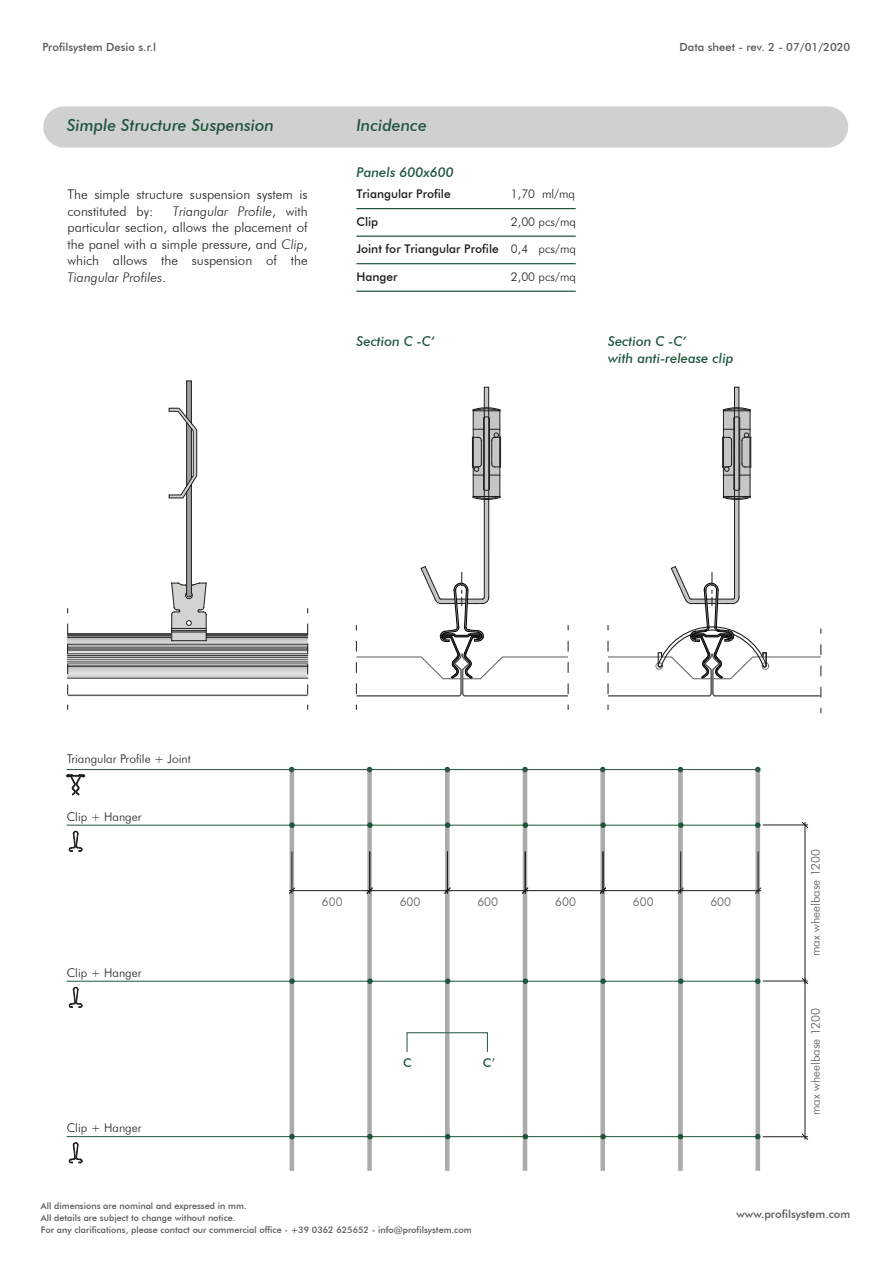
<style>
.page{position:relative;width:893px;height:1263px;background:#fff}
.page>*{position:absolute;margin:0;border:0;box-sizing:border-box;transform-origin:0 0}
.t1{font:italic 500 16.5px "Futura BT";color:#1d553b}
.t2{font:italic 500 13.5px/16.2px "Futura BT";color:#1d553b}
.t3{font:300 13.35px/16.5px "Futura BT";color:#1d1d1b}
.t4{font:300 12px "Futura BT";color:#1d1d1b}
.t5{font:500 12px "Futura BT";color:#1d1d1b}
.t6{font:300 12px "Futura BT";color:#575756}
.t7{font:500 12px "Futura BT";color:#1d553b}
.t8{font:500 11.25px "Futura BT";color:#575756}
.t9{font:500 9px/12px "Futura BT";color:#575756}
.s1{font-style:italic}
.s2{font-weight:300}
</style>
<div class="page">
<svg style="left:68px;top:634px;width:239px;height:45px;background:#a0a0a0"></svg>
<div style="left:43px;top:106px;width:805px;height:42px;background:#d0d0d0;border-radius:21px"></div>
<svg style="left:169px;top:381px;width:38px;height:260px"></svg>
<hr style="left:356px;top:208px;width:220px;height:1px;background:#1d553b">
<hr style="left:356px;top:236px;width:220px;height:1px;background:#1d553b">
<hr style="left:356px;top:263px;width:220px;height:1px;background:#1d553b">
<hr style="left:356px;top:291px;width:220px;height:1px;background:#1d553b">
<div style="left:407px;top:1032px;width:81px;height:20px;border:1px solid #1d553b"></div>
<hr style="left:67px;top:769px;width:691px;height:1px;background:#1d553b">
<svg style="left:289px;top:767px;width:5px;height:5px"></svg>
<svg style="left:522px;top:767px;width:6px;height:5px"></svg>
<svg style="left:67px;top:774px;width:18px;height:21px"></svg>
<svg style="left:307px;top:623px;width:1px;height:87px"></svg>
<svg style="left:67px;top:623px;width:1px;height:87px"></svg>
<svg style="left:355px;top:387px;width:214px;height:310px"></svg>
<hr style="left:68px;top:695px;width:240px;height:1px;background:#5d5c5c">
<svg style="left:607px;top:387px;width:215px;height:326px"></svg>
<hr style="left:290px;top:769px;width:4px;height:402px;background:#ababaa">
<svg style="left:367px;top:769px;width:5px;height:402px;background:#b0b0af"></svg>
<svg style="left:445px;top:769px;width:5px;height:402px;background:#b0b1b0"></svg>
<hr style="left:523px;top:769px;width:4px;height:402px;background:#ababaa">
<svg style="left:600px;top:769px;width:5px;height:402px;background:#afb0af"></svg>
<svg style="left:678px;top:769px;width:5px;height:402px;background:#b0b0b0"></svg>
<svg style="left:755px;top:769px;width:5px;height:402px;background:#b2b2b1"></svg>
<hr style="left:67px;top:825px;width:691px;height:1px;background:#1d553b">
<svg style="left:69px;top:831px;width:13px;height:21px"></svg>
<svg style="left:289px;top:822px;width:6px;height:6px"></svg>
<svg style="left:367px;top:822px;width:6px;height:6px"></svg>
<svg style="left:445px;top:822px;width:5px;height:6px"></svg>
<svg style="left:523px;top:822px;width:5px;height:6px"></svg>
<svg style="left:600px;top:822px;width:6px;height:6px"></svg>
<svg style="left:678px;top:822px;width:6px;height:6px"></svg>
<svg style="left:755px;top:822px;width:5px;height:6px"></svg>
<hr style="left:67px;top:981px;width:691px;height:1px;background:#1d553b">
<svg style="left:69px;top:987px;width:13px;height:21px"></svg>
<svg style="left:289px;top:978px;width:6px;height:6px"></svg>
<svg style="left:367px;top:978px;width:6px;height:6px"></svg>
<svg style="left:445px;top:978px;width:5px;height:6px"></svg>
<svg style="left:523px;top:978px;width:5px;height:6px"></svg>
<svg style="left:600px;top:978px;width:6px;height:6px"></svg>
<svg style="left:678px;top:978px;width:6px;height:6px"></svg>
<svg style="left:755px;top:978px;width:5px;height:6px"></svg>
<hr style="left:67px;top:1136px;width:691px;height:1px;background:#1d553b">
<svg style="left:69px;top:1142px;width:13px;height:21px"></svg>
<svg style="left:289px;top:1134px;width:6px;height:5px"></svg>
<svg style="left:367px;top:1134px;width:6px;height:5px"></svg>
<svg style="left:445px;top:1134px;width:5px;height:5px"></svg>
<svg style="left:523px;top:1134px;width:5px;height:5px"></svg>
<svg style="left:600px;top:1134px;width:6px;height:5px"></svg>
<svg style="left:755px;top:1134px;width:5px;height:5px"></svg>
<svg style="left:678px;top:1134px;width:5px;height:5px"></svg>
<svg style="left:289px;top:887px;width:6px;height:7px"></svg>
<hr style="left:289px;top:890px;width:83px;height:1px;background:#1d1d1b">
<hr style="left:292px;top:852px;width:1px;height:41px;background:#1d1d1b">
<svg style="left:366px;top:887px;width:7px;height:7px"></svg>
<hr style="left:367px;top:890px;width:83px;height:1px;background:#1d1d1b">
<hr style="left:369px;top:852px;width:1px;height:41px;background:#1d1d1b">
<svg style="left:444px;top:887px;width:7px;height:7px"></svg>
<hr style="left:445px;top:890px;width:83px;height:1px;background:#1d1d1b">
<hr style="left:447px;top:852px;width:1px;height:41px;background:#1d1d1b">
<svg style="left:522px;top:887px;width:6px;height:7px"></svg>
<hr style="left:523px;top:890px;width:83px;height:1px;background:#1d1d1b">
<hr style="left:525px;top:852px;width:1px;height:41px;background:#1d1d1b">
<svg style="left:677px;top:887px;width:7px;height:7px"></svg>
<svg style="left:600px;top:887px;width:6px;height:7px"></svg>
<hr style="left:600px;top:890px;width:83px;height:1px;background:#1d1d1b">
<hr style="left:680px;top:852px;width:1px;height:41px;background:#1d1d1b">
<hr style="left:603px;top:852px;width:1px;height:41px;background:#1d1d1b">
<svg style="left:755px;top:887px;width:6px;height:7px"></svg>
<hr style="left:678px;top:890px;width:83px;height:1px;background:#1d1d1b">
<hr style="left:758px;top:852px;width:1px;height:41px;background:#1d1d1b">
<svg style="left:802px;top:822px;width:6px;height:6px"></svg>
<hr style="left:805px;top:822px;width:1px;height:161px;background:#1d1d1b">
<hr style="left:763px;top:825px;width:45px;height:1px;background:#1d1d1b">
<svg style="left:802px;top:1133px;width:6px;height:7px"></svg>
<hr style="left:763px;top:1136px;width:45px;height:1px;background:#1d1d1b">
<svg style="left:802px;top:978px;width:6px;height:6px"></svg>
<hr style="left:805px;top:978px;width:1px;height:161px;background:#1d1d1b">
<hr style="left:763px;top:981px;width:45px;height:1px;background:#1d1d1b">
<p class="t8" style="left:43px;top:40px;width:115px">Profilsystem Desio s.r.l</p>
<p class="t8" style="left:680px;top:40px;width:172px">Data sheet - rev. 2 - 07/01/2020</p>
<p class="t1" style="left:67px;top:115px;width:208px">Simple Structure Suspension</p>
<p class="t1" style="left:356px;top:115px;width:72px">Incidence</p>
<p class="t3" style="left:68px;top:186px;width:242px">The simple structure suspension system is constituted by:</p>
<p class="t3" style="left:68px;top:202px;width:242px;text-align:justify;text-indent:105px"><span class="s1">Triangular Profile</span>, with particular section, allows the placement of the panel with a simple pressure, and <span class="s1">Clip</span>, which allows the suspension of the <span class="s1">Tiangular Profiles</span>.</p>
<p class="t2" style="left:356px;top:164px;width:99px">Panels 600x600</p>
<p class="t5" style="left:356px;top:187px;width:96px">Triangular Profile</p>
<p class="t4" style="left:511px;top:187px;width:66px">1,70 ml/mq</p>
<p class="t5" style="left:356px;top:214px;width:23px">Clip</p>
<p class="t4" style="left:511px;top:214px;width:66px">2,00 pcs/mq</p>
<p class="t5" style="left:356px;top:242px;width:221px">Joint for Triangular Profile <span class="s2">0,4 pcs/mq</span></p>
<p class="t5" style="left:356px;top:269px;width:43px">Hanger</p>
<p class="t4" style="left:511px;top:269px;width:66px">2,00 pcs/mq</p>
<p class="t2" style="left:356px;top:333px;width:80px">Section C -C’</p>
<p class="t2" style="left:608px;top:333px;width:127px">Section C -C’<br>with anti-release clip</p>
<p class="t4" style="left:67px;top:751px;width:126px">Triangular Profile + Joint</p>
<p class="t4" style="left:67px;top:809px;width:76px">Clip + Hanger</p>
<p class="t4" style="left:67px;top:965px;width:76px">Clip + Hanger</p>
<p class="t4" style="left:67px;top:1121px;width:76px">Clip + Hanger</p>
<p class="t6" style="left:322px;top:894px;width:22px">600</p>
<p class="t6" style="left:400px;top:894px;width:22px">600</p>
<p class="t6" style="left:477px;top:894px;width:22px">600</p>
<p class="t6" style="left:555px;top:894px;width:22px">600</p>
<p class="t6" style="left:633px;top:894px;width:22px">600</p>
<p class="t6" style="left:710px;top:894px;width:22px">600</p>
<p class="t7" style="left:403px;top:1055px;width:10px">C</p>
<p class="t7" style="left:483px;top:1055px;width:14px">C’</p>
<p class="t6" style="left:808px;top:956px;width:109px;rotate:-90deg">max wheelbase 1200</p>
<p class="t6" style="left:808px;top:1115px;width:109px;rotate:-90deg">max wheelbase 1200</p>
<p class="t9" style="left:41px;top:1199px;width:432px">All dimensions are nominal and expressed in mm.<br>All details are subject to change without notice.<br>For any clarifications, please contact our commercial office - +39 0362 625652 - info@profilsystem.com</p>
<p class="t8" style="left:736px;top:1207px;width:115px">www.profilsystem.com</p>
</div>
